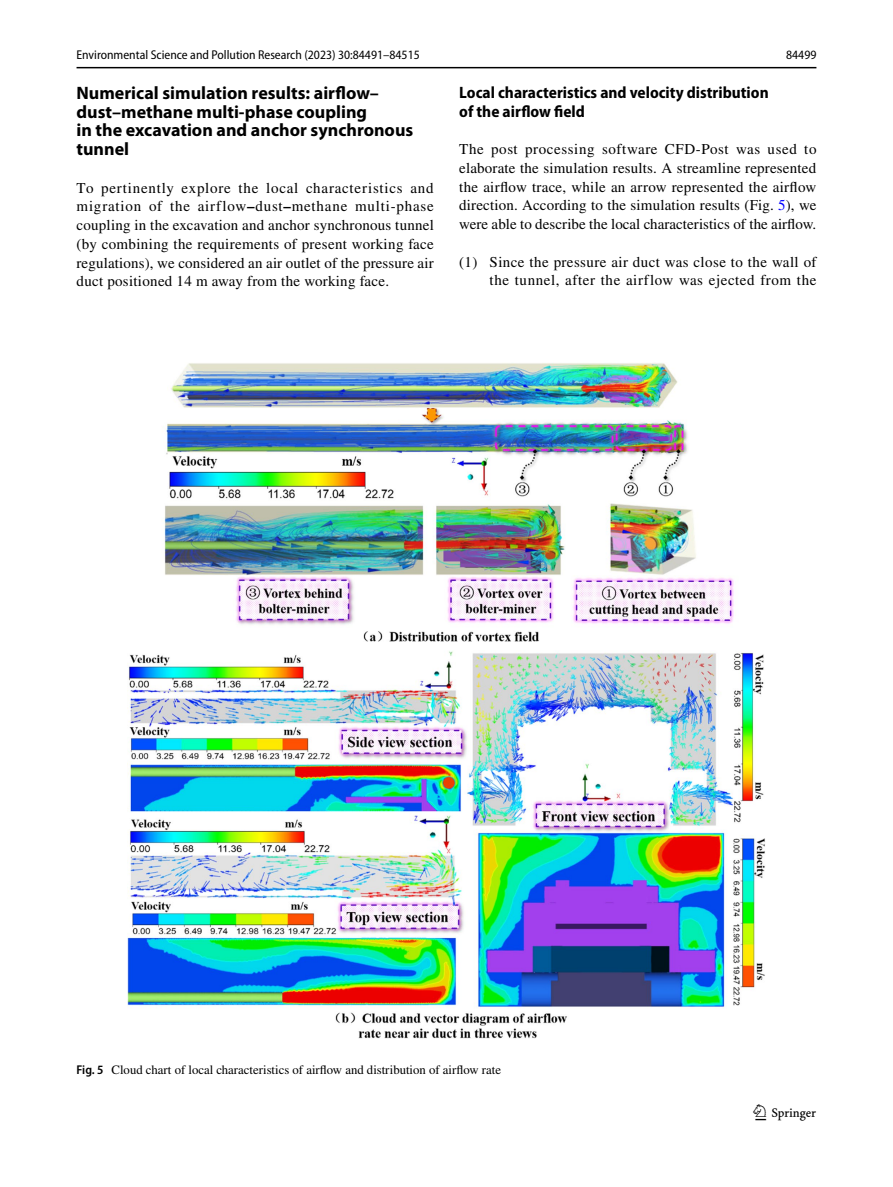
<style>
.page{position:relative;width:893px;height:1187px;background:#fff}
.page>*{position:absolute;margin:0;border:0;box-sizing:border-box;transform-origin:0 0}
.t1{font:22.5px "Springnew Regular 3";color:#000}
.t2{font:700 18px/18.8px "Myriad Pro";color:#000}
.t3{font:700 semi-condensed 16.5px/18.8px "Myriad Pro";color:#000}
.t4{font:15px/18.8px "STIX";letter-spacing:.02em;color:#000;text-align:justify}
.t5{font:12.75px "STIX";color:#000}
.t6{font:semi-condensed 12.75px "Myriad Pro";color:#000}
.s1{font-weight:700}
.s2{color:#00f}
.s3{font-family:"Myriad Pro";font-weight:600;font-stretch:semi-condensed}
</style>
<div class="page">
<hr style="left:77px;top:67px;width:739px;height:1px;background:#000">
<img style="left:128px;top:363px;width:637px;height:675px">
<p class="t6" style="left:77px;top:48px;width:345px">Environmental Science and Pollution Research (2023) 30:84491–84515</p>
<p class="t6" style="left:786px;top:48px;width:32px">84499</p>
<p class="t2" style="left:77px;top:83px;width:338px">Numerical simulation results: airflow– dust–methane multi‑phase coupling<br>in the excavation and anchor synchronous tunnel</p>
<p class="t4" style="left:77px;top:179px;width:359px">To pertinently explore the local characteristics and migration of the airflow<span class="s1">–</span>dust<span class="s1">–</span>methane multi-phase coupling in the excavation and anchor synchronous tunnel (by combining the requirements of present working face regulations), we considered an air outlet of the pressure air duct positioned 14 m away from the working face.</p>
<p class="t3" style="left:459px;top:83px;width:311px">Local characteristics and velocity distribution of the airflow field</p>
<p class="t4" style="left:459px;top:141px;width:359px">The post processing software CFD-Post was used to elaborate the simulation results. A streamline represented the airflow trace, while an arrow represented the airflow direction. According to the simulation results (Fig. <span class="s2">5</span>), we were able to describe the local characteristics of the airflow.</p>
<p class="t4" style="left:459px;top:253px;width:359px;text-align:right">(1) Since the pressure air duct was close to the wall of the tunnel, after the airflow was ejected from the</p>
<p class="t5" style="left:77px;top:1060px;width:426px"><span class="s3">Fig. 5</span> Cloud chart of local characteristics of airflow and distribution of airflow rate</p>
<h1 class="t1" style="left:755px;top:1104px;width:62px">1 3</h1>
</div>
